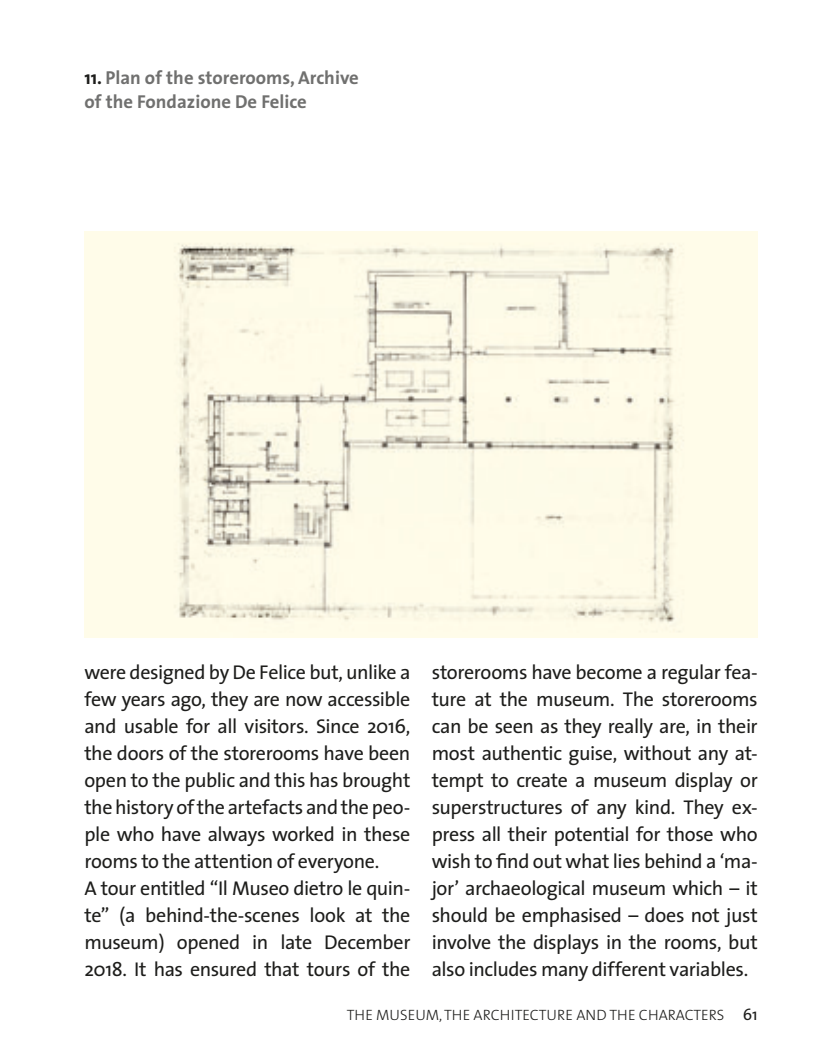
<style>
.page{position:relative;width:828px;height:1062px;background:#fff}
.page>*{position:absolute;margin:0;border:0;box-sizing:border-box;transform-origin:0 0}
.t1{font:20px/27px "The Sans";letter-spacing:-.02em;color:#1d1d1b}
.t2{font:700 18.75px/24.2px "The Sans";color:#70706f}
.t3{font:300 15px "The Sans";color:#1d1d1b}
.s1{color:#1d1d1b}
.s2{font-weight:400;font-size:16.25px}
</style>
<div class="page">
<img style="left:84px;top:231px;width:674px;height:406px">
<p class="t2" style="left:84px;top:65px;width:276px"><span class="s1">11.</span> Plan of the storerooms, Archive of the Fondazione De Felice</p>
<p class="t1" style="left:84px;top:658px;width:328px">were designed by De Felice but, unlike a few years ago, they are now accessible and usable for all visitors. Since 2016, the doors of the storerooms have been open to the public and this has brought the history of the artefacts and the peo&shy;ple who have always worked in these rooms to the attention of everyone.<br>A tour entitled “Il Museo dietro le quin&shy;te” (a behind-the-scenes look at the museum) opened in late December 2018. It has ensured that tours of the</p>
<p class="t1" style="left:432px;top:658px;width:327px;text-align:justify">storerooms have become a regular fea&shy;ture at the museum. The storerooms can be seen as they really are, in their most authentic guise, without any at&shy;tempt to create a museum display or superstructures of any kind. They ex&shy;press all their potential for those who wish to find out what lies behind a ‘ma&shy;jor’ archaeological museum which – it should be emphasised – does not just involve the displays in the rooms, but also includes many different variables.</p>
<p class="t3" style="left:347px;top:1002px;width:412px">THE MUSEUM, THE ARCHITECTURE AND THE CHARACTERS <span class="s2">61</span></p>
</div>
